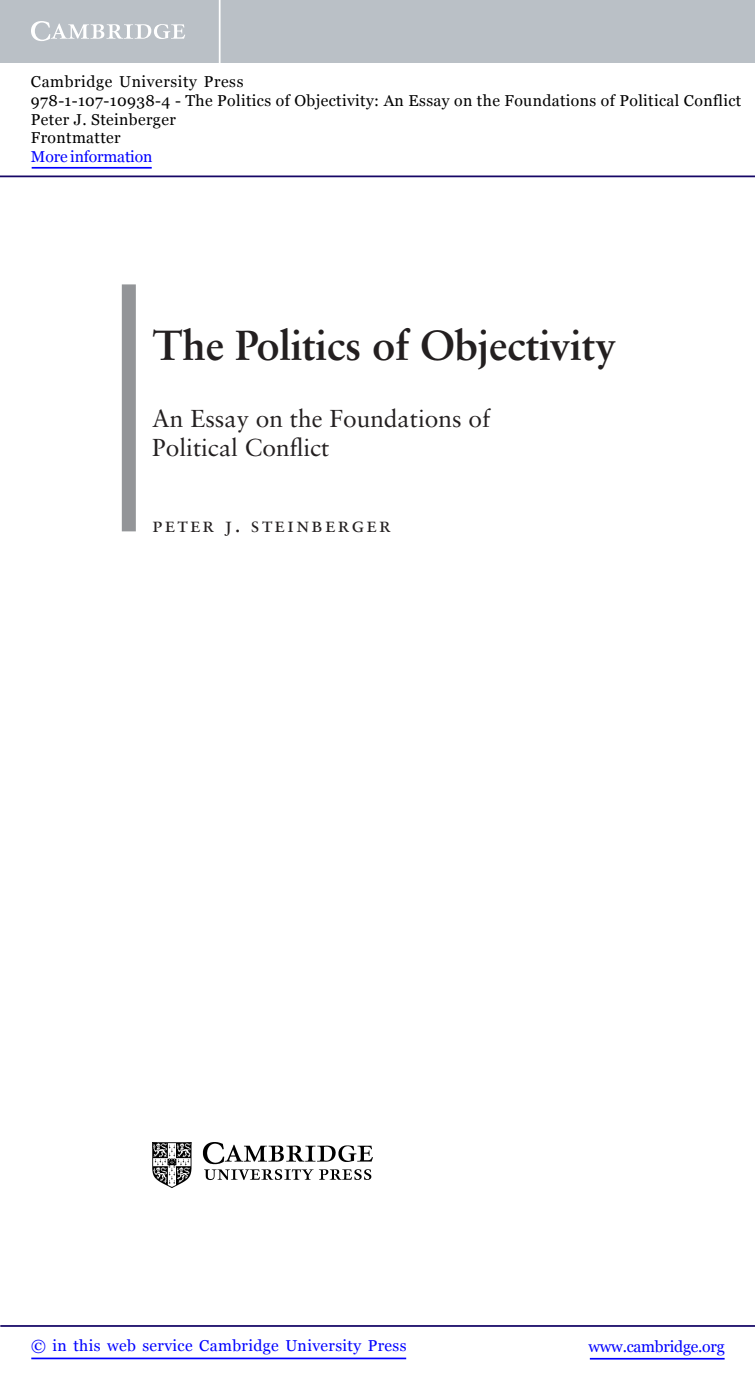
<style>
.page{position:relative;width:755px;height:1385px;background:#fff}
.page>*{position:absolute;margin:0;border:0;box-sizing:border-box;transform-origin:0 0}
.t1{font:700 42px "Sabon LT Std";letter-spacing:-.01em;color:#231f20}
.t2{font:24.5px/29.8px "Sabon LT Std";color:#231f20}
.t3{font:21px "Sabon LT Std";letter-spacing:.1em;color:#231f20}
.t4{font:15.75px/18.6px "Georgia";letter-spacing:.025em;color:#000}
.t5{font:15.75px "Georgia";letter-spacing:.025em;color:#00f}
.t6{font:15.75px "Georgia";letter-spacing:-.015em;color:#00f}
.t7{font:15.75px "Georgia";letter-spacing:-.01em;color:#00f}
</style>
<div class="page">
<div style="left:122px;top:284px;width:14px;height:247px;background:#939598"></div>
<img style="left:153px;top:1142px;width:219px;height:46px">
<hr style="left:589px;top:1358px;width:135px;height:1px;background:#00f">
<hr style="left:0;top:1325px;width:754px;height:2px;background:#150666">
<hr style="left:31px;top:1357px;width:375px;height:2px;background:#00f">
<div style="left:0;top:0;width:754px;height:63px;background:#bac0c6"></div>
<svg style="left:31px;top:21px;width:154px;height:20px"></svg>
<hr style="left:219px;top:0;width:1px;height:63px;background:#fff">
<hr style="left:0;top:175px;width:754px;height:2px;background:#150666">
<hr style="left:32px;top:167px;width:120px;height:2px;background:#00f">
<p class="t4" style="left:31px;top:73px;width:711px">Cambridge University Press<br>978-1-107-10938-4 - The Politics of Objectivity: An Essay on the Foundations of Political Conflict Peter J. Steinberger<br>Frontmatter</p>
<p class="t7" style="left:31px;top:147px;width:123px">More information</p>
<h1 class="t1" style="left:152px;top:329px;width:464px">The Politics of Objectivity</h1>
<h2 class="t2" style="left:152px;top:405px;width:339px">An Essay on the Foundations of<br>Political Conflict</h2>
<h3 class="t3" style="left:152px;top:516px;width:240px">Peter J. Steinberger</h3>
<p class="t5" style="left:31px;top:1336px;width:376px">© in this web service Cambridge University Press</p>
<p class="t6" style="left:588px;top:1336px;width:137px">www.cambridge.org</p>
</div>
